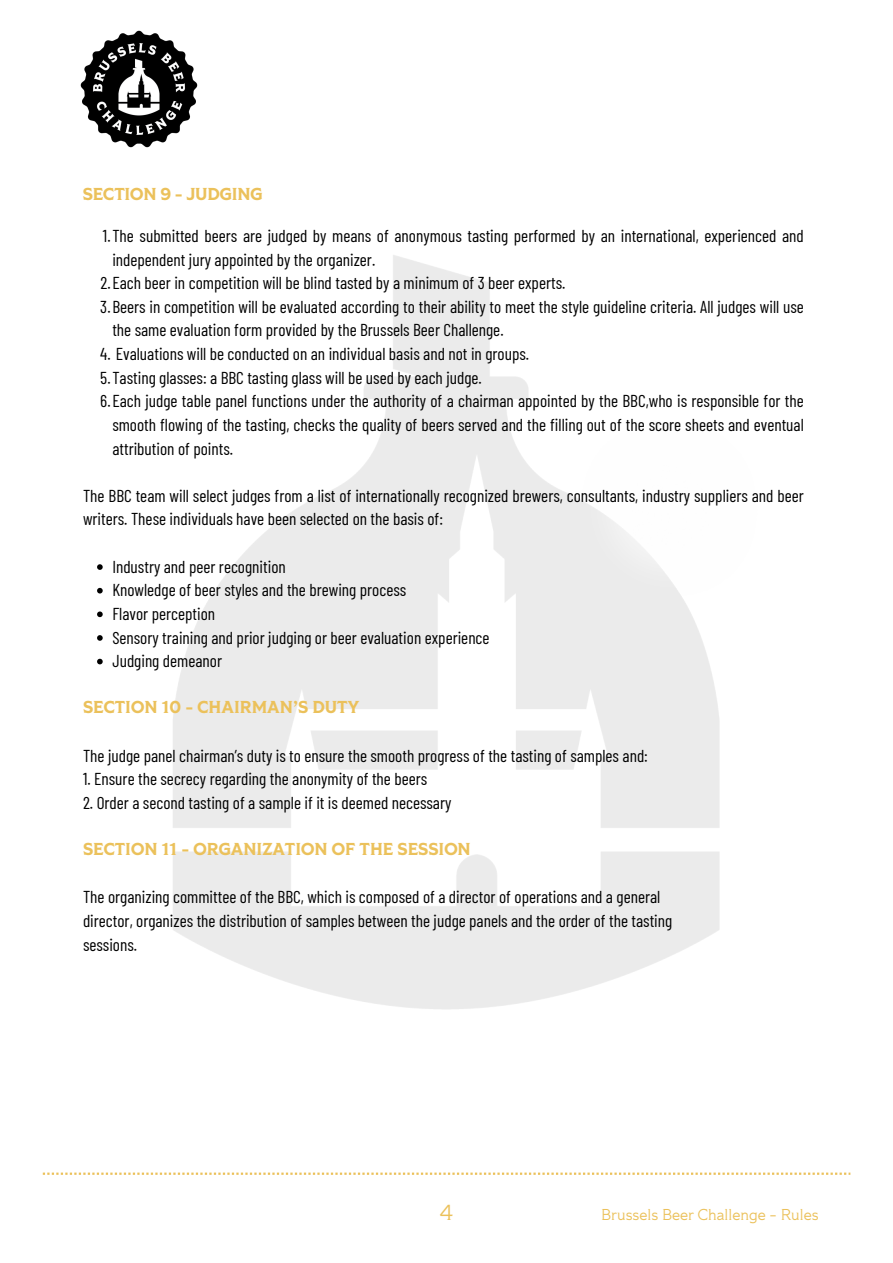
<style>
.page{position:relative;width:893px;height:1263px;background:#fff}
.page>*{position:absolute;margin:0;border:0;box-sizing:border-box;transform-origin:0 0}
.t1{font:21.75px "Tiller";color:#ebc15b}
.t2{font:17.25px/23.6px "Barlow Condensed";color:#000}
.t3{font:700 17.25px "Tiller";color:#ebc15b}
.t4{font:15.75px "Tiller";color:#ebc15b}
</style>
<div class="page">
<svg style="left:43px;top:1172px;width:807px;height:3px"></svg>
<svg style="left:97px;top:564px;width:6px;height:6px"></svg>
<svg style="left:97px;top:588px;width:6px;height:5px"></svg>
<svg style="left:97px;top:611px;width:6px;height:6px"></svg>
<svg style="left:97px;top:635px;width:6px;height:6px"></svg>
<svg style="left:97px;top:659px;width:6px;height:5px"></svg>
<img style="left:81px;top:31px;width:116px;height:116px">
<h1 class="t3" style="left:83px;top:186px;width:181px">SECTION 9 - JUDGING</h1>
<p class="t2" style="left:103px;top:223px;width:702px">1.The submitted beers are judged by means of anonymous tasting performed by an international, experienced and</p>
<p class="t2" style="left:112px;top:247px;width:264px">independent jury appointed by the organizer.</p>
<p class="t2" style="left:100px;top:270px;width:466px">2.Each beer in competition will be blind tasted by a minimum of 3 beer experts.</p>
<p class="t2" style="left:100px;top:294px;width:705px">3.Beers in competition will be evaluated according to their ability to meet the style guideline criteria. All judges will use</p>
<p class="t2" style="left:112px;top:318px;width:393px">the same evaluation form provided by the Brussels Beer Challenge.</p>
<p class="t2" style="left:100px;top:341px;width:430px">4. Evaluations will be conducted on an individual basis and not in groups.</p>
<p class="t2" style="left:100px;top:365px;width:383px">5.Tasting glasses: a BBC tasting glass will be used by each judge.</p>
<p class="t2" style="left:100px;top:389px;width:705px">6.Each judge table panel functions under the authority of a chairman appointed by the BBC,who is responsible for the</p>
<p class="t2" style="left:112px;top:412px;width:693px">smooth flowing of the tasting, checks the quality of beers served and the filling out of the score sheets and eventual</p>
<p class="t2" style="left:112px;top:436px;width:122px">attribution of points.</p>
<p class="t2" style="left:83px;top:483px;width:722px">The BBC team will select judges from a list of internationally recognized brewers, consultants, industry suppliers and beer writers. These individuals have been selected on the basis of:</p>
<p class="t2" style="left:112px;top:554px;width:379px">Industry and peer recognition<br>Knowledge of beer styles and the brewing process<br>Flavor perception<br>Sensory training and prior judging or beer evaluation experience Judging demeanor</p>
<p class="t3" style="left:83px;top:699px;width:278px">SECTION 10 - CHAIRMAN’S DUTY</p>
<p class="t2" style="left:83px;top:743px;width:566px">The judge panel chairman’s duty is to ensure the smooth progress of the tasting of samples and:</p>
<p class="t2" style="left:83px;top:767px;width:346px">1. Ensure the secrecy regarding the anonymity of the beers</p>
<p class="t2" style="left:83px;top:790px;width:370px">2. Order a second tasting of a sample if it is deemed necessary</p>
<p class="t3" style="left:83px;top:841px;width:389px">SECTION 11 - ORGANIZATION OF THE SESSION</p>
<p class="t2" style="left:83px;top:885px;width:591px">The organizing committee of the BBC, which is composed of a director of operations and a general director, organizes the distribution of samples between the judge panels and the order of the tasting sessions.</p>
<p class="t1" style="left:440px;top:1203px;width:15px">4</p>
<p class="t4" style="left:601px;top:1207px;width:219px">Brussels Beer Challenge - Rules</p>
</div>
